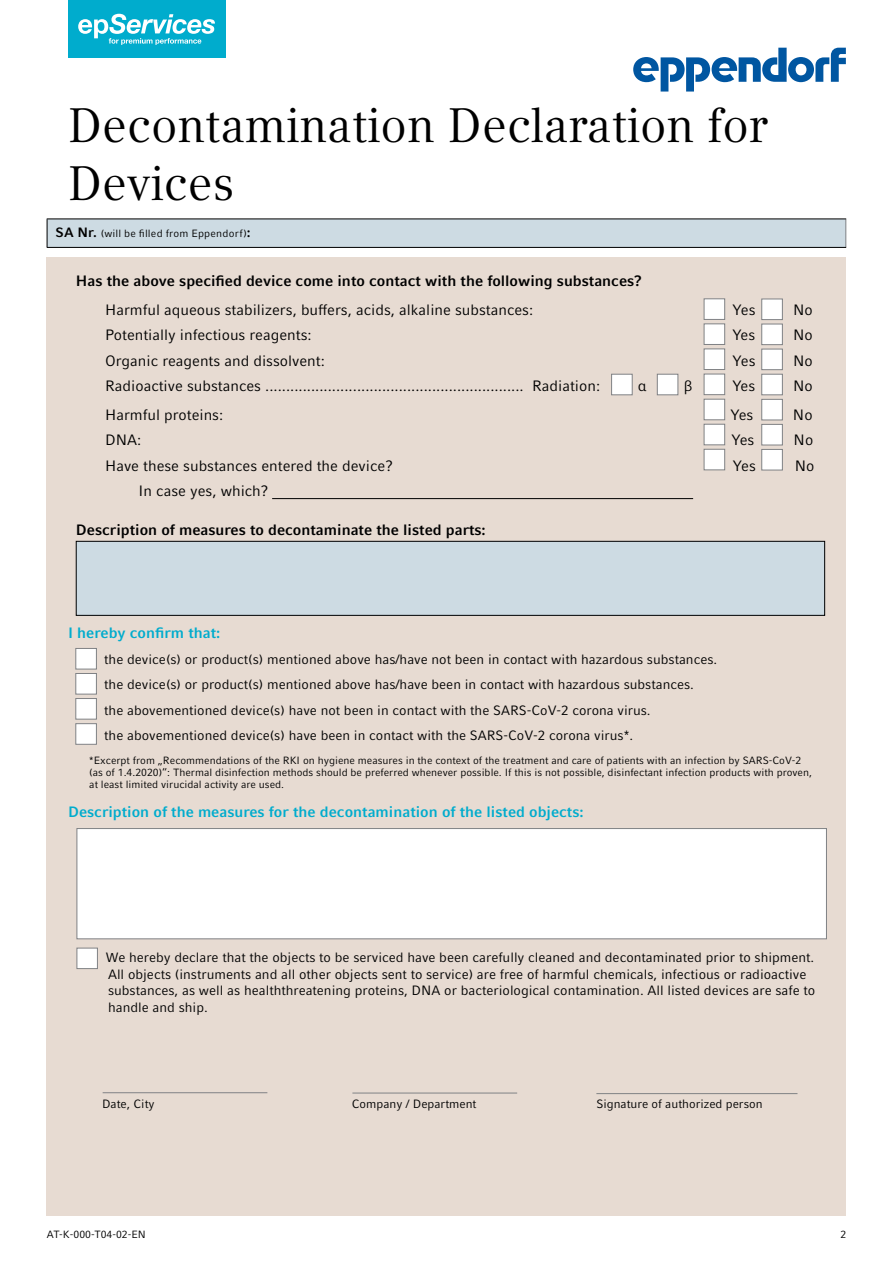
<style>
.page{position:relative;width:893px;height:1263px;background:#fff}
.page>*{position:absolute;margin:0;border:0;box-sizing:border-box;transform-origin:0 0}
.t1{font:48px/57.6px "Compatil Textfor Eppendorf";color:#000}
.t2{font:15px "Compatil Factfor Eppendorf";color:#000}
.t3{font:700 15px "Compatil Factfor Eppendorf";color:#000}
.t4{font:700 15px "Compatil Factfor Eppendorf";color:#00accd}
.t5{font:13.5px/25.5px "Compatil Factfor Eppendorf";color:#000}
.t6{font:12px "Compatil Factfor Eppendorf";color:#000}
.t7{font:10.5px/12px "Compatil Factfor Eppendorf";color:#000}
.t8{font:10.5px "Compatil Factfor Eppendorf";letter-spacing:.02em;color:#000}
.s1{font-weight:700;font-size:13.5px}
</style>
<div class="page">
<svg style="left:633px;top:48px;width:213px;height:44px"></svg>
<div style="left:47px;top:257px;width:799px;height:959px;background:#e7dbd2"></div>
<div style="left:68px;top:0;width:158px;height:57px;background:#00accd"></div>
<svg style="left:78px;top:14px;width:137px;height:31px"></svg>
<div style="left:77px;top:828px;width:750px;height:111px;background:#fff;border:1px solid #808285"></div>
<div style="left:75px;top:648px;width:22px;height:21px;background:#fff;border:1px solid #808285"></div>
<div style="left:77px;top:948px;width:21px;height:21px;background:#fff;border:1px solid #808285"></div>
<div style="left:75px;top:723px;width:22px;height:22px;background:#fff;border:1px solid #808285"></div>
<div style="left:75px;top:698px;width:22px;height:21px;background:#fff;border:1px solid #808285"></div>
<div style="left:75px;top:673px;width:22px;height:21px;background:#fff;border:1px solid #808285"></div>
<div style="left:704px;top:298px;width:21px;height:22px;background:#fff;border:1px solid #808285"></div>
<div style="left:704px;top:374px;width:21px;height:21px;background:#fff;border:1px solid #808285"></div>
<div style="left:704px;top:349px;width:21px;height:21px;background:#fff;border:1px solid #808285"></div>
<div style="left:704px;top:323px;width:21px;height:22px;background:#fff;border:1px solid #808285"></div>
<div style="left:704px;top:399px;width:21px;height:21px;background:#fff;border:1px solid #808285"></div>
<div style="left:704px;top:449px;width:21px;height:21px;background:#fff;border:1px solid #808285"></div>
<div style="left:704px;top:424px;width:21px;height:21px;background:#fff;border:1px solid #808285"></div>
<div style="left:761px;top:299px;width:22px;height:21px;background:#fff;border:1px solid #808285"></div>
<div style="left:761px;top:374px;width:22px;height:21px;background:#fff;border:1px solid #808285"></div>
<div style="left:761px;top:349px;width:22px;height:21px;background:#fff;border:1px solid #808285"></div>
<div style="left:761px;top:324px;width:22px;height:21px;background:#fff;border:1px solid #808285"></div>
<div style="left:761px;top:399px;width:22px;height:21px;background:#fff;border:1px solid #808285"></div>
<div style="left:761px;top:449px;width:22px;height:21px;background:#fff;border:1px solid #808285"></div>
<div style="left:761px;top:424px;width:22px;height:21px;background:#fff;border:1px solid #808285"></div>
<div style="left:611px;top:374px;width:21px;height:21px;background:#fff;border:1px solid #808285"></div>
<div style="left:657px;top:374px;width:21px;height:21px;background:#fff;border:1px solid #808285"></div>
<hr style="left:272px;top:498px;width:421px;height:1px;background:#000">
<div style="left:76px;top:541px;width:749px;height:74px;background:#cddbe3"></div>
<div style="left:76px;top:541px;width:749px;height:74px;border:1px solid #000"></div>
<div style="left:47px;top:219px;width:799px;height:28px;background:#cddbe3"></div>
<svg style="left:845px;top:220px;width:1px;height:27px"></svg>
<hr style="left:47px;top:219px;width:799px;height:1px;background:#000">
<svg style="left:47px;top:219px;width:1px;height:28px"></svg>
<hr style="left:47px;top:247px;width:799px;height:1px;background:#000">
<hr style="left:596px;top:1093px;width:201px;height:1px;background:#808285">
<hr style="left:352px;top:1093px;width:165px;height:1px;background:#808285">
<hr style="left:103px;top:1092px;width:164px;height:1px;background:#808285">
<h1 class="t1" style="left:68px;top:97px;width:701px">Decontamination Declaration for<br>Devices</h1>
<p class="t8" style="left:56px;top:228px;width:197px"><span class="s1">SA Nr.</span> (will be filled from Eppendorf)<span class="s1">:</span></p>
<p class="t3" style="left:76px;top:272px;width:568px">Has the above specified device come into contact with the following substances?</p>
<p class="t2" style="left:105px;top:301px;width:430px">Harmful aqueous stabilizers, buffers, acids, alkaline substances:</p>
<p class="t2" style="left:733px;top:301px;width:24px">Yes</p>
<p class="t2" style="left:793px;top:301px;width:21px">No</p>
<p class="t2" style="left:105px;top:326px;width:208px">Potentially infectious reagents:</p>
<p class="t2" style="left:732px;top:326px;width:24px">Yes</p>
<p class="t2" style="left:793px;top:326px;width:21px">No</p>
<p class="t2" style="left:105px;top:352px;width:221px">Organic reagents and dissolvent:</p>
<p class="t2" style="left:733px;top:352px;width:24px">Yes</p>
<p class="t2" style="left:793px;top:352px;width:21px">No</p>
<p class="t2" style="left:105px;top:377px;width:497px">Radioactive substances .............................................................. Radiation:</p>
<p class="t2" style="left:638px;top:377px;width:10px">α</p>
<p class="t2" style="left:684px;top:377px;width:10px">β</p>
<p class="t2" style="left:732px;top:377px;width:24px">Yes</p>
<p class="t2" style="left:793px;top:377px;width:21px">No</p>
<p class="t2" style="left:105px;top:406px;width:120px">Harmful proteins:</p>
<p class="t2" style="left:730px;top:406px;width:24px">Yes</p>
<p class="t2" style="left:793px;top:406px;width:21px">No</p>
<p class="t2" style="left:105px;top:431px;width:38px">DNA:</p>
<p class="t2" style="left:731px;top:431px;width:24px">Yes</p>
<p class="t2" style="left:794px;top:431px;width:21px">No</p>
<p class="t2" style="left:105px;top:457px;width:289px">Have these substances entered the device?</p>
<p class="t2" style="left:733px;top:457px;width:24px">Yes</p>
<p class="t2" style="left:795px;top:457px;width:21px">No</p>
<p class="t2" style="left:139px;top:482px;width:132px">In case yes, which?</p>
<p class="t3" style="left:76px;top:521px;width:411px">Description of measures to decontaminate the listed parts:</p>
<p class="t4" style="left:68px;top:624px;width:154px">I hereby confirm that:</p>
<p class="t5" style="left:104px;top:646px;width:614px">the device(s) or product(s) mentioned above has/have not been in contact with hazardous substances. the device(s) or product(s) mentioned above has/have been in contact with hazardous substances.<br>the abovementioned device(s) have not been in contact with the SARS-CoV-2 corona virus.<br>the abovementioned device(s) have been in contact with the SARS-CoV-2 corona virus*.</p>
<p class="t7" style="left:89px;top:755px;width:724px">*Excerpt from „Recommendations of the RKI on hygiene measures in the context of the treatment and care of patients with an infection by SARS-CoV-2 (as of 1.4.2020)“: Thermal disinfection methods should be preferred whenever possible. If this is not possible, disinfectant infection products with proven, at least limited virucidal activity are used.</p>
<p class="t4" style="left:68px;top:803px;width:517px">Description of the measures for the decontamination of the listed objects:</p>
<p class="t5" style="left:106px;top:949px;width:711px;line-height:16.5px">We hereby declare that the objects to be serviced have been carefully cleaned and decontaminated prior to shipment.<br>All objects (instruments and all other objects sent to service) are free of harmful chemicals, infectious or radioactive substances, as well as healththreatening proteins, DNA or bacteriological contamination. All listed devices are safe to handle and ship.</p>
<p class="t6" style="left:102px;top:1097px;width:54px">Date, City</p>
<p class="t6" style="left:352px;top:1097px;width:126px">Company / Department</p>
<p class="t6" style="left:596px;top:1096px;width:168px">Signature of authorized person</p>
<p class="t7" style="left:47px;top:1228px;width:101px">AT-K-000-T04-02-EN</p>
<p class="t7" style="left:840px;top:1228px;width:7px">2</p>
</div>
